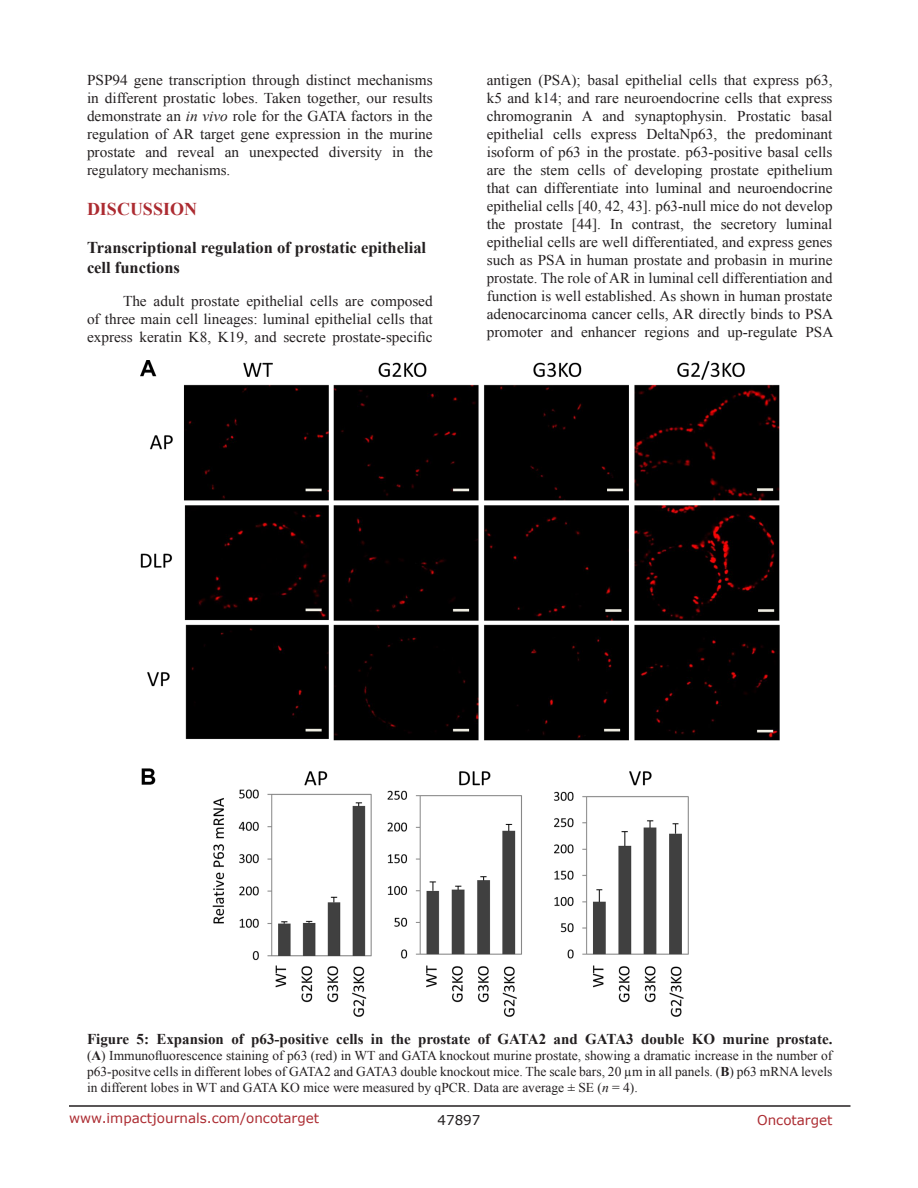
<style>
.page{position:relative;width:918px;height:1188px;background:#fff}
.page>*{position:absolute;margin:0;border:0;box-sizing:border-box;transform-origin:0 0}
.Heading{font:700 18px "Times New Roman";color:#ac2b31}
.SubHeading{font:700 16.5px/19.8px "Times New Roman";color:#231f20}
.BodyText{font:15px/18px "Times New Roman";color:#231f20;text-align:justify}
.FigureText{font:700 15px "Times New Roman";color:#231f20}
.FigureText-2{font:13.5px/16.2px "Times New Roman";color:#231f20;text-align:justify}
.t1{font:13.5px "Verdana";color:#ac2b31}
.t2{font:13.5px "Verdana";color:#231f20}
.s1{font-style:italic}
.s2{font-weight:700}
</style>
<div class="page">
<hr style="left:69px;top:1105px;width:781px;height:2px;background:#231f20">
<img style="left:140px;top:360px;width:639px;height:657px">
<p class="BodyText" style="left:87px;top:71px;width:347px">PSP94 gene transcription through distinct mechanisms in different prostatic lobes. Taken together, our results demonstrate an <span class="s1">in vivo</span> role for the GATA factors in the regulation of AR target gene expression in the murine prostate and reveal an unexpected diversity in the regulatory mechanisms.</p>
<p class="Heading" style="left:87px;top:197px;width:112px">DISCUSSION</p>
<p class="SubHeading" style="left:87px;top:237px;width:341px">Transcriptional regulation of prostatic epithelial cell functions</p>
<p class="BodyText" style="left:87px;top:291px;width:347px;text-indent:36px">The adult prostate epithelial cells are composed of three main cell lineages: luminal epithelial cells that express keratin K8, K19, and secrete prostate-specific</p>
<p class="BodyText" style="left:487px;top:71px;width:348px">antigen (PSA); basal epithelial cells that express p63, k5 and k14; and rare neuroendocrine cells that express chromogranin A and synaptophysin. Prostatic basal epithelial cells express DeltaNp63, the predominant isoform of p63 in the prostate. p63-positive basal cells are the stem cells of developing prostate epithelium that can differentiate into luminal and neuroendocrine epithelial cells [40, 42, 43]. p63-null mice do not develop the prostate [44]. In contrast, the secretory luminal epithelial cells are well differentiated, and express genes such as PSA in human prostate and probasin in murine prostate. The role of AR in luminal cell differentiation and function is well established. As shown in human prostate adenocarcinoma cancer cells, AR directly binds to PSA promoter and enhancer regions and up-regulate PSA</p>
<p class="FigureText" style="left:87px;top:1028px;width:747px">Figure 5: Expansion of p63-positive cells in the prostate of GATA2 and GATA3 double KO murine prostate.</p>
<p class="FigureText-2" style="left:87px;top:1047px;width:747px">(<span class="s2">A</span>) Immunofluorescence staining of p63 (red) in WT and GATA knockout murine prostate, showing a dramatic increase in the number of p63-positve cells in different lobes of GATA2 and GATA3 double knockout mice. The scale bars, 20 µm in all panels. (<span class="s2">B</span>) p63 mRNA levels in different lobes in WT and GATA KO mice were measured by qPCR. Data are average ± SE (<span class="s1">n</span> = 4).</p>
<p class="t1" style="left:69px;top:1109px;width:252px">www.impactjournals.com/oncotarget</p>
<p class="t2" style="left:438px;top:1111px;width:44px">47897</p>
<p class="t1" style="left:757px;top:1111px;width:77px">Oncotarget</p>
</div>
